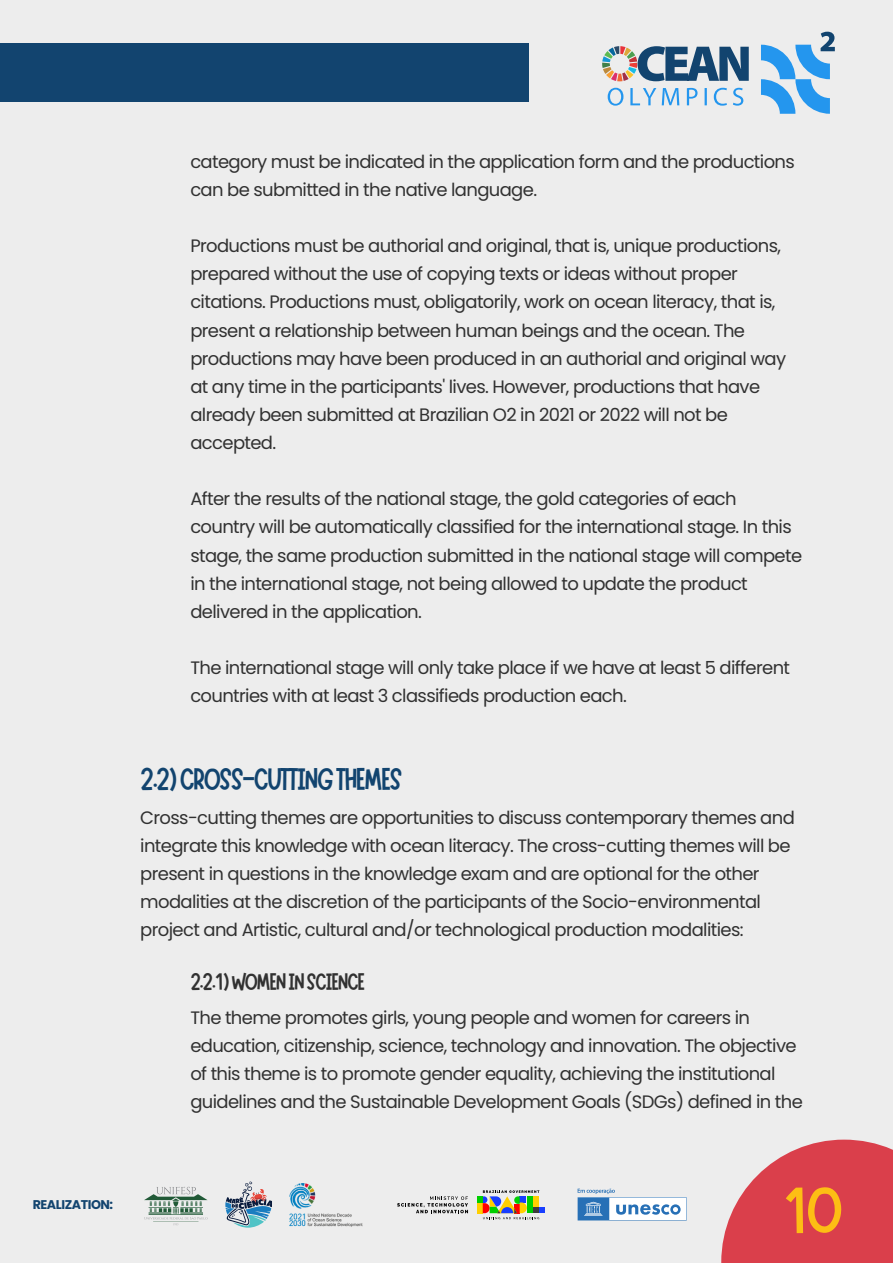
<style>
.page{position:relative;width:893px;height:1264px;background:#fff}
.page>*{position:absolute;margin:0;border:0;box-sizing:border-box;transform-origin:0 0}
.t1{font:66.9px "Marykate";color:#fdbe14}
.t2{font:31.5px "Marykate";letter-spacing:-.06em;color:#12446f}
.t3{font:24px "Marykate";letter-spacing:-.06em;color:#313131}
.t4{font:18px/28px "Poppins";letter-spacing:-.035em;color:#313131}
.t5{font:700 12.6px "Poppins";letter-spacing:-.035em;color:#12446f}
</style>
<div class="page">
<div style="left:0;top:0;width:892px;height:1262px;background:#ededed"></div>
<svg style="left:721px;top:1139px;width:171px;height:123px;fill:#da3f4b"></svg>
<div style="left:0;top:43px;width:528px;height:59px;background:#12446f"></div>
<svg style="left:761px;top:32px;width:73px;height:82px"></svg>
<svg style="left:607px;top:88px;width:136px;height:18px"></svg>
<svg style="left:602px;top:46px;width:146px;height:35px"></svg>
<svg style="left:577px;top:1188px;width:109px;height:32px"></svg>
<svg style="left:477px;top:1190px;width:68px;height:29px"></svg>
<svg style="left:397px;top:1196px;width:71px;height:17px"></svg>
<svg style="left:225px;top:1181px;width:47px;height:46px"></svg>
<svg style="left:144px;top:1186px;width:63px;height:39px"></svg>
<img style="left:289px;top:1183px;width:74px;height:44px">
<p class="t4" style="left:190px;top:148px;width:606px">category must be indicated in the application form and the productions can be submitted in the native language.</p>
<p class="t4" style="left:190px;top:232px;width:597px">Productions must be authorial and original, that is, unique productions, prepared without the use of copying texts or ideas without proper citations. Productions must, obligatorily, work on ocean literacy, that is, present a relationship between human beings and the ocean. The productions may have been produced in an authorial and original way at any time in the participants' lives. However, productions that have already been submitted at Brazilian O2 in 2021 or 2022 will not be accepted.</p>
<p class="t4" style="left:190px;top:485px;width:613px">After the results of the national stage, the gold categories of each country will be automatically classified for the international stage. In this stage, the same production submitted in the national stage will compete in the international stage, not being allowed to update the product delivered in the application.</p>
<p class="t4" style="left:190px;top:653px;width:601px">The international stage will only take place if we have at least 5 different countries with at least 3 classifieds production each.</p>
<p class="t2" style="left:140px;top:758px;width:264px">2.2)CROSS-CUTTINGTHEMES</p>
<p class="t4" style="left:140px;top:803px;width:656px">Cross-cutting themes are opportunities to discuss contemporary themes and integrate this knowledge with ocean literacy. The cross-cutting themes will be present in questions in the knowledge exam and are optional for the other modalities at the discretion of the participants of the Socio-environmental project and Artistic, cultural and/or technological production modalities:</p>
<p class="t3" style="left:190px;top:965px;width:176px">2.2.1)WOMENINSCIENCE</p>
<p class="t4" style="left:190px;top:1003px;width:614px">The theme promotes girls, young people and women for careers in education, citizenship, science, technology and innovation. The objective of this theme is to promote gender equality, achieving the institutional guidelines and the Sustainable Development Goals (SDGs) defined in the</p>
<p class="t5" style="left:33px;top:1195px;width:82px">REALIZATION:</p>
<p class="t1" style="left:782px;top:1167px;width:62px">10</p>
</div>
